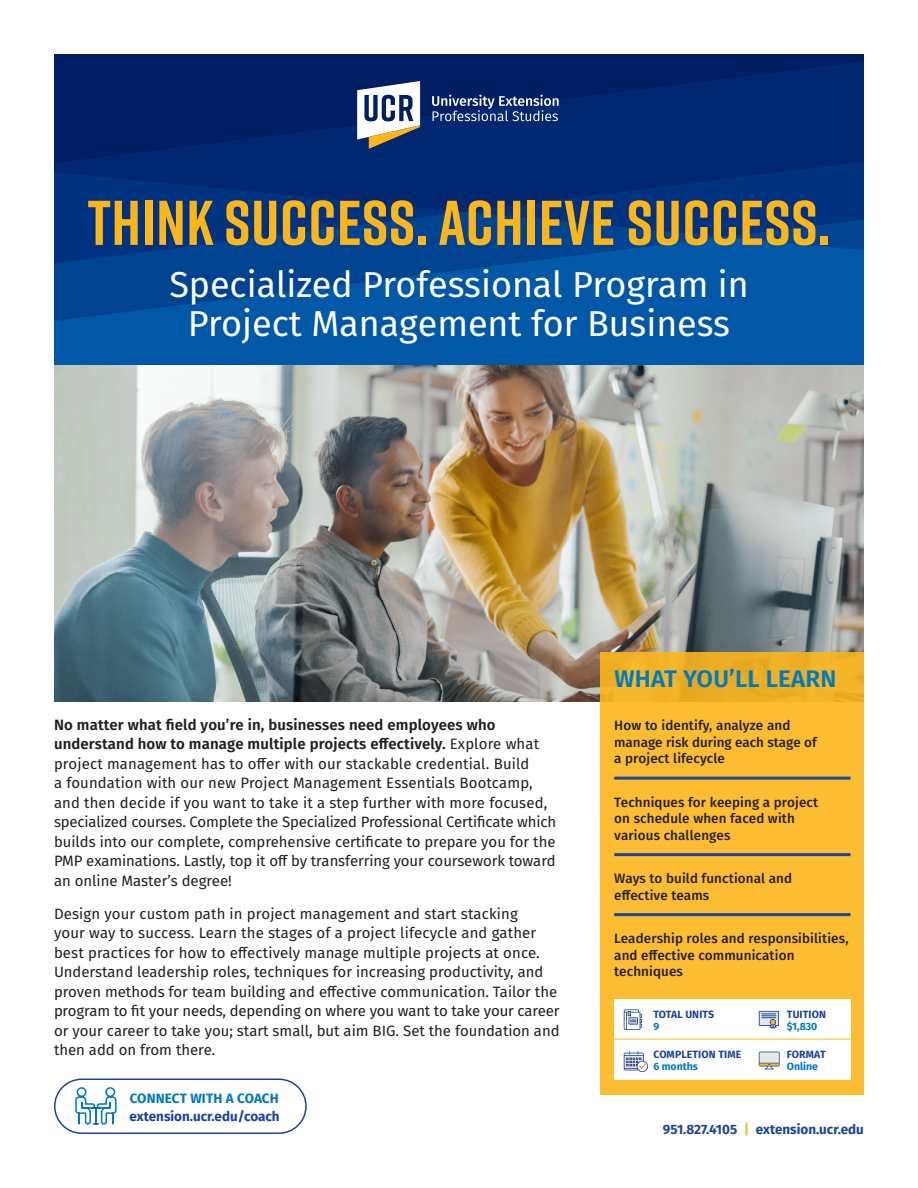
<style>
.page{position:relative;width:918px;height:1188px;background:#fff}
.page>*{position:absolute;margin:0;border:0;box-sizing:border-box;transform-origin:0 0}
.Gold_Header_Font_Siz{font:700 63px "Rift";letter-spacing:.01em;color:#fcb61c}
.Course{font:36px/39px "Fira Sans";color:#fff;text-align:center}
.Course_Offering{font:600 24px "Fira Sans";letter-spacing:.01em;color:#0079bf}
.t1{font:15px/19.5px "Fira Sans";color:#231f20}
.Body_Copy{font:500 13.5px/16.5px "Fira Sans";letter-spacing:.01em;color:#231f20}
.Course-2{font:700 13.5px "Fira Sans";color:#1d449b}
.Course-3{font:700 13.5px "Fira Sans";letter-spacing:.01em;color:#0079bf}
.Course-4{font:700 10.5px "Fira Sans";letter-spacing:.01em;color:#1d449b}
.Course-5{font:700 10.5px "Fira Sans";color:#0079bf}
.s1{font-weight:600}
.s2{color:#fcb61c}
</style>
<div class="page">
<img style="left:54px;top:364px;width:810px;height:338px">
<svg style="left:601px;top:652px;width:263px;height:443px;background:#f9bb31"></svg>
<div style="left:54px;top:54px;width:810px;height:310px;background:#0158a6"></div>
<svg style="left:54px;top:167px;width:810px;height:154px"></svg>
<svg style="left:54px;top:54px;width:810px;height:113px;background:#002268"></svg>
<svg style="left:432px;top:95px;width:127px;height:26px;background:#405a8e"></svg>
<svg style="left:357px;top:81px;width:63px;height:68px;background:#98a0af"></svg>
<hr style="left:614px;top:777px;width:236px;height:3px;background:#1d449b">
<hr style="left:614px;top:853px;width:236px;height:3px;background:#1d449b">
<hr style="left:614px;top:913px;width:236px;height:3px;background:#1d449b">
<div style="left:54px;top:1078px;width:253px;height:56px;border:2px solid #1d449b;border-radius:27px"></div>
<svg style="left:75px;top:1087px;width:42px;height:38px"></svg>
<div style="left:614px;top:999px;width:236px;height:81px;background:#fff"></div>
<svg style="left:759px;top:1011px;width:20px;height:18px"></svg>
<svg style="left:759px;top:1052px;width:21px;height:17px"></svg>
<svg style="left:624px;top:1009px;width:18px;height:21px"></svg>
<hr style="left:614px;top:1039px;width:236px;height:1px;background:#fcb61c">
<svg style="left:624px;top:1051px;width:24px;height:21px"></svg>
<p class="Gold_Header_Font_Siz" style="left:88px;top:178px;width:744px">THINK SUCCESS. ACHIEVE SUCCESS.</p>
<p class="Course" style="left:169px;top:264px;width:581px">Specialized Professional Program in<br>Project Management for Business</p>
<p class="t1" style="left:54px;top:714px;width:504px"><span class="s1">No matter what field you’re in, businesses need employees who understand how to manage multiple projects effectively.</span> Explore what project management has to offer with our stackable credential. Build<br>a foundation with our new Project Management Essentials Bootcamp, and then decide if you want to take it a step further with more focused, specialized courses. Complete the Specialized Professional Certificate which builds into our complete, comprehensive certificate to prepare you for the PMP examinations. Lastly, top it off by transferring your coursework toward an online Master’s degree!</p>
<p class="t1" style="left:54px;top:903px;width:507px">Design your custom path in project management and start stacking<br>your way to success. Learn the stages of a project lifecycle and gather best practices for how to effectively manage multiple projects at once.<br>Understand leadership roles, techniques for increasing productivity, and proven methods for team building and effective communication. Tailor the program to fit your needs, depending on where you want to take your career or your career to take you; start small, but aim BIG. Set the foundation and then add on from there.</p>
<p class="Course-3" style="left:130px;top:1087px;width:151px">CONNECT WITH A COACH</p>
<p class="Course-2" style="left:130px;top:1105px;width:152px">extension.ucr.edu/coach</p>
<p class="Course_Offering" style="left:614px;top:659px;width:224px">WHAT YOU’LL LEARN</p>
<p class="Body_Copy" style="left:614px;top:717px;width:204px">How to identify, analyze and manage risk during each stage of a project lifecycle</p>
<p class="Body_Copy" style="left:614px;top:793px;width:206px">Techniques for keeping a project on schedule when faced with various challenges</p>
<p class="Body_Copy" style="left:614px;top:870px;width:179px">Ways to build functional and effective teams</p>
<p class="Body_Copy" style="left:614px;top:930px;width:236px">Leadership roles and responsibilities, and effective communication techniques</p>
<p class="Course-4" style="left:653px;top:1005px;width:62px">TOTAL UNITS</p>
<p class="Course-5" style="left:653px;top:1017px;width:7px">9</p>
<p class="Course-4" style="left:653px;top:1046px;width:89px">COMPLETION TIME</p>
<p class="Course-5" style="left:653px;top:1058px;width:46px">6 months</p>
<p class="Course-4" style="left:787px;top:1005px;width:41px">TUITION</p>
<p class="Course-5" style="left:787px;top:1017px;width:32px">$1,830</p>
<p class="Course-4" style="left:787px;top:1046px;width:40px">FORMAT</p>
<p class="Course-5" style="left:787px;top:1058px;width:33px">Online</p>
<p class="Course-2" style="left:663px;top:1118px;width:203px">951.827.4105 <span class="s2">|</span> extension.ucr.edu</p>
</div>
